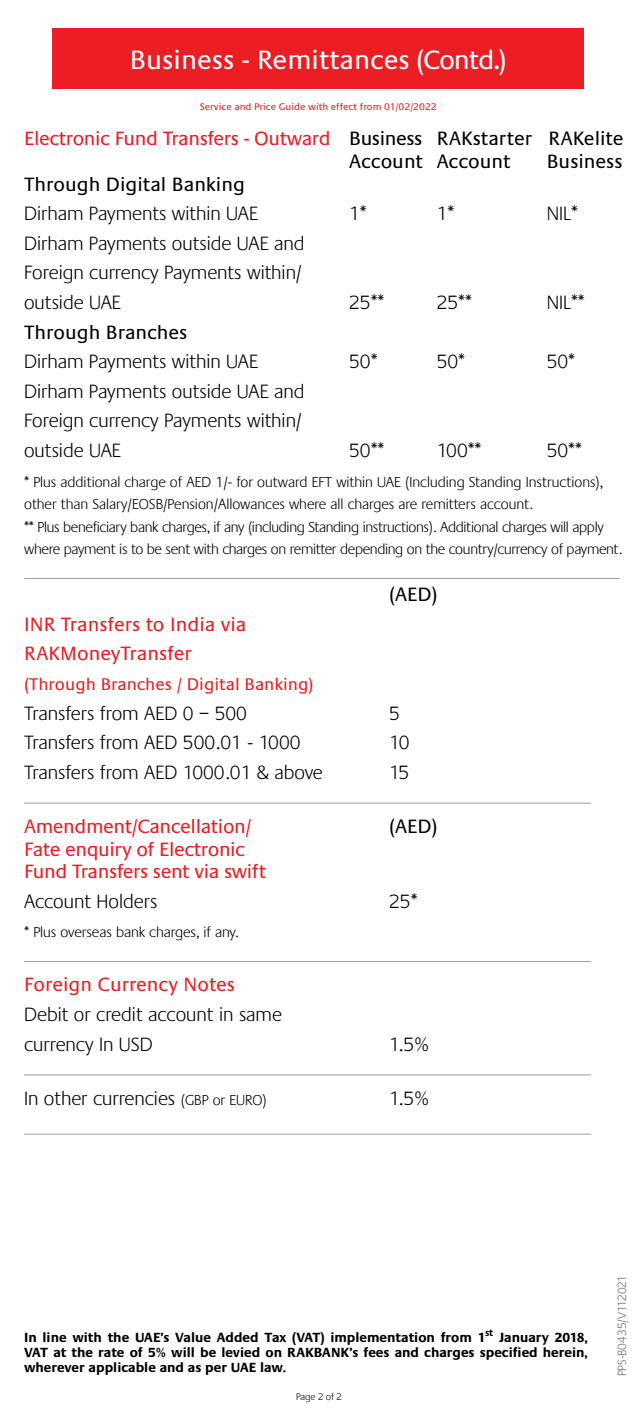
<style>
.page{position:relative;width:638px;height:1418px;background:#fff}
.page>*{position:absolute;margin:0;border:0;box-sizing:border-box;transform-origin:0 0}
.t1{font:27.5px "Praxis LT";color:#fff}
.t2{font:300 20px/29.5px "Praxis LT";color:#000}
.t3{font:20px/22.8px "Praxis LT";letter-spacing:-.02em;color:#000}
.t4{font:20px/22.5px "Praxis LT";letter-spacing:-.02em;color:#ed1d24}
.t5{font:20px/29.5px "Praxis LT";color:#ed1d24}
.t6{font:20px "Praxis LT";color:#000}
.t7{font:17.5px "Praxis LT";color:#ed1d24}
.t8{font:300 15px/22.5px "Praxis LT";letter-spacing:-.02em;color:#000}
.t9{font:300 15px "Praxis LT";color:#000}
.t10{font:700 13.75px/15px "Praxis LT";color:#000;text-align:justify}
.t11{font:300 12.5px "Praxis LT";color:#6d6e71}
.t12{font:10px "Praxis LT";color:#ed1d24}
.t13{font:300 10px "Praxis LT";color:#000}
.s1{color:#ed1d24}
.s2{font-size:15px}
</style>
<div class="page">
<div style="left:53px;top:29px;width:531px;height:60px;background:#ed1d24"></div>
<hr style="left:24px;top:578px;width:595px;height:1px;background:#000">
<hr style="left:24px;top:802px;width:567px;height:1px;background:#000">
<hr style="left:24px;top:961px;width:567px;height:1px;background:#000">
<hr style="left:24px;top:1074px;width:567px;height:1px;background:#000">
<hr style="left:24px;top:1133px;width:567px;height:1px;background:#000">
<h1 class="t1" style="left:130px;top:45px;width:378px">Business - Remittances (Contd.)</h1>
<p class="t12" style="left:200px;top:101px;width:239px">Service and Price Guide with effect from 01/02/2022</p>
<p class="t3" style="left:349px;top:128px;width:276px;text-indent:-325px"><span class="s1">Electronic Fund Transfers - Outward</span> Business RAKstarter RAKelite<br>Account Account</p>
<p class="t6" style="left:547px;top:151px;width:77px">Business</p>
<p class="t6" style="left:24px;top:173px;width:222px">Through Digital Banking</p>
<p class="t2" style="left:24px;top:199px;width:235px">Dirham Payments within UAE</p>
<p class="t2" style="left:349px;top:199px;width:19px">1*</p>
<p class="t2" style="left:437px;top:199px;width:19px">1*</p>
<p class="t2" style="left:547px;top:199px;width:33px">NIL*</p>
<p class="t2" style="left:24px;top:229px;width:282px">Dirham Payments outside UAE and<br>Foreign currency Payments within/ outside UAE</p>
<p class="t2" style="left:349px;top:288px;width:37px">25**</p>
<p class="t2" style="left:437px;top:288px;width:37px">25**</p>
<p class="t2" style="left:547px;top:288px;width:39px">NIL**</p>
<p class="t6" style="left:24px;top:321px;width:165px">Through Branches</p>
<p class="t2" style="left:24px;top:347px;width:235px">Dirham Payments within UAE</p>
<p class="t2" style="left:349px;top:347px;width:30px">50*</p>
<p class="t2" style="left:437px;top:347px;width:30px">50*</p>
<p class="t2" style="left:547px;top:347px;width:30px">50*</p>
<p class="t2" style="left:24px;top:377px;width:282px">Dirham Payments outside UAE and<br>Foreign currency Payments within/ outside UAE</p>
<p class="t2" style="left:349px;top:436px;width:37px">50**</p>
<p class="t2" style="left:437px;top:436px;width:46px">100**</p>
<p class="t2" style="left:547px;top:436px;width:37px">50**</p>
<p class="t8" style="left:24px;top:470px;width:599px">* Plus additional charge of AED 1/- for outward EFT within UAE (Including Standing Instructions), other than Salary/EOSB/Pension/Allowances where all charges are remitters account.<br>** Plus beneficiary bank charges, if any (including Standing instructions). Additional charges will apply where payment is to be sent with charges on remitter depending on the country/currency of payment.</p>
<p class="t6" style="left:389px;top:583px;width:50px">(AED)</p>
<p class="t5" style="left:24px;top:610px;width:224px">INR Transfers to India via<br>RAKMoneyTransfer</p>
<p class="t7" style="left:24px;top:674px;width:291px">(Through Branches / Digital Banking)</p>
<p class="t2" style="left:24px;top:698px;width:224px">Transfers from AED 0 – 500</p>
<p class="t2" style="left:389px;top:698px;width:12px">5</p>
<p class="t2" style="left:24px;top:728px;width:278px">Transfers from AED 500.01 - 1000</p>
<p class="t2" style="left:389px;top:728px;width:22px">10</p>
<p class="t2" style="left:24px;top:757px;width:300px">Transfers from AED 1000.01 &amp; above</p>
<p class="t2" style="left:389px;top:757px;width:22px">15</p>
<p class="t4" style="left:24px;top:815px;width:229px">Amendment/Cancellation/</p>
<p class="t6" style="left:389px;top:815px;width:50px">(AED)</p>
<p class="t4" style="left:24px;top:838px;width:244px">Fate enquiry of Electronic<br>Fund Transfers sent via swift</p>
<p class="t2" style="left:24px;top:886px;width:135px">Account Holders</p>
<p class="t2" style="left:389px;top:886px;width:30px">25*</p>
<p class="t9" style="left:24px;top:924px;width:216px">* Plus overseas bank charges, if any.</p>
<p class="t5" style="left:24px;top:970px;width:212px">Foreign Currency Notes</p>
<p class="t2" style="left:24px;top:1000px;width:259px">Debit or credit account in same currency In USD</p>
<p class="t2" style="left:389px;top:1029px;width:42px">1.5%</p>
<p class="t2" style="left:24px;top:1083px;width:244px">In other currencies <span class="s2">(GBP or EURO)</span></p>
<p class="t2" style="left:389px;top:1083px;width:42px">1.5%</p>
<p class="t10" style="left:24px;top:1330px;width:565px">In line with the UAE’s Value Added Tax (VAT) implementation from 1<sup>st</sup> January 2018, VAT at the rate of 5% will be levied on RAKBANK’s fees and charges specified herein, wherever applicable and as per UAE law.</p>
<p class="t13" style="left:296px;top:1391px;width:47px">Page 2 of 2</p>
<p class="t11" style="left:615px;top:1376px;width:103px;rotate:-90deg">PPS-B0435/V112021</p>
</div>
